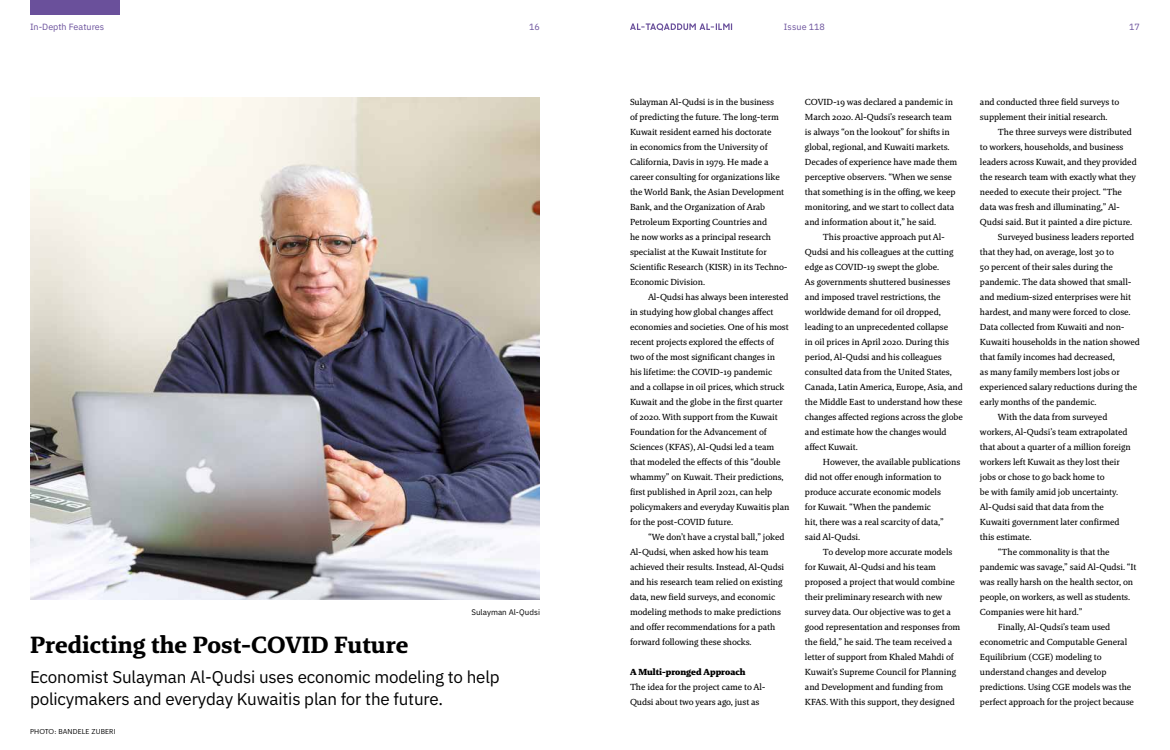
<style>
.page{position:relative;width:1170px;height:750px;background:#fff}
.page>*{position:absolute;margin:0;border:0;box-sizing:border-box;transform-origin:0 0}
.t1{font:700 24px "Brando Arabic";color:#000}
.t2{font:17px/22.5px "IBM Plex Sans Arabic";letter-spacing:-.01em;color:#000}
.t3{font:9px/15px "Brando Arabic Text";letter-spacing:-.01em;color:#000}
.t4{font:9px "IBM Plex Sans Arabic";color:#6a509b}
.t5{font:900 9px "Brando Arabic";color:#000}
.t6{font:8px "IBM Plex Sans Arabic";color:#000}
.t7{font:7px "Graphik Arabic";letter-spacing:.015em;color:#000}
</style>
<div class="page">
<div style="left:30px;top:0;width:90px;height:15px;background:#6a509b"></div>
<svg style="left:630px;top:23px;width:102px;height:8px"></svg>
<img style="left:30px;top:98px;width:510px;height:502px">
<p class="t4" style="left:30px;top:22px;width:76px">In-Depth Features</p>
<p class="t4" style="left:529px;top:22px;width:12px">16</p>
<p class="t4" style="left:784px;top:22px;width:43px">Issue 118</p>
<p class="t4" style="left:1129px;top:22px;width:12px">17</p>
<p class="t6" style="left:471px;top:608px;width:70px">Sulayman Al-Qudsi</p>
<h1 class="t1" style="left:30px;top:630px;width:380px">Predicting the Post-COVID Future</h1>
<h2 class="t2" style="left:30px;top:665px;width:471px">Economist Sulayman Al-Qudsi uses economic modeling to help policymakers and everyday Kuwaitis plan for the future.</h2>
<p class="t7" style="left:30px;top:726px;width:87px">PHOTO: BANDELE ZUBERI</p>
<p class="t3" style="left:630px;top:95px;width:159px">Sulayman Al-Qudsi is in the business<br>of predicting the future. The long-term Kuwait resident earned his doctorate<br>in economics from the University of California, Davis in 1979. He made a career consulting for organizations like the World Bank, the Asian Development Bank, and the Organization of Arab Petroleum Exporting Countries and<br>he now works as a principal research specialist at the Kuwait Institute for Scientific Research (KISR) in its Techno-Economic Division.</p>
<p class="t3" style="left:630px;top:290px;width:161px;text-indent:18px">Al-Qudsi has always been interested in studying how global changes affect economies and societies. One of his most recent projects explored the effects of two of the most significant changes in<br>his lifetime: the COVID-19 pandemic<br>and a collapse in oil prices, which struck Kuwait and the globe in the first quarter of 2020. With support from the Kuwait Foundation for the Advancement of Sciences (KFAS), Al-Qudsi led a team that modeled the effects of this “double whammy” on Kuwait. Their predictions, first published in April 2021, can help policymakers and everyday Kuwaitis plan for the post-COVID future.</p>
<p class="t3" style="left:630px;top:530px;width:156px;text-indent:18px">“We don’t have a crystal ball,” joked Al-Qudsi, when asked how his team achieved their results. Instead, Al-Qudsi and his research team relied on existing data, new field surveys, and economic modeling methods to make predictions and offer recommendations for a path forward following these shocks.</p>
<p class="t5" style="left:630px;top:667px;width:117px">A Multi-pronged Approach</p>
<p class="t3" style="left:630px;top:680px;width:137px">The idea for the project came to Al-<br>Qudsi about two years ago, just as</p>
<p class="t3" style="left:805px;top:95px;width:154px">COVID-19 was declared a pandemic in March 2020. Al-Qudsi’s research team is always “on the lookout” for shifts in global, regional, and Kuwaiti markets.<br>Decades of experience have made them perceptive observers. “When we sense that something is in the offing, we keep monitoring, and we start to collect data and information about it,” he said.</p>
<p class="t3" style="left:805px;top:230px;width:159px;text-indent:18px">This proactive approach put Al-Qudsi and his colleagues at the cutting edge as COVID-19 swept the globe.<br>As governments shuttered businesses and imposed travel restrictions, the worldwide demand for oil dropped, leading to an unprecedented collapse<br>in oil prices in April 2020. During this period, Al-Qudsi and his colleagues consulted data from the United States, Canada, Latin America, Europe, Asia, and the Middle East to understand how these changes affected regions across the globe and estimate how the changes would affect Kuwait.</p>
<p class="t3" style="left:805px;top:455px;width:157px;text-indent:18px">However, the available publications did not offer enough information to produce accurate economic models<br>for Kuwait. “When the pandemic<br>hit, there was a real scarcity of data,” said Al-Qudsi.</p>
<p class="t3" style="left:805px;top:545px;width:157px;text-indent:18px">To develop more accurate models for Kuwait, Al-Qudsi and his team proposed a project that would combine their preliminary research with new survey data. Our objective was to get a good representation and responses from the field,” he said. The team received a letter of support from Khaled Mahdi of Kuwait’s Supreme Council for Planning and Development and funding from KFAS. With this support, they designed</p>
<p class="t3" style="left:980px;top:95px;width:141px">and conducted three field surveys to supplement their initial research.</p>
<p class="t3" style="left:998px;top:126px;width:135px">The three surveys were distributed</p>
<p class="t3" style="left:980px;top:141px;width:145px">to workers, households, and business</p>
<p class="t3" style="left:980px;top:156px;width:158px">leaders across Kuwait, and they provided</p>
<p class="t3" style="left:980px;top:171px;width:157px">the research team with exactly what they</p>
<p class="t3" style="left:980px;top:186px;width:144px">needed to execute their project. “The</p>
<p class="t3" style="left:980px;top:201px;width:142px">data was fresh and illuminating,” Al-</p>
<p class="t3" style="left:980px;top:216px;width:154px">Qudsi said. But it painted a dire picture.</p>
<p class="t3" style="left:998px;top:231px;width:138px">Surveyed business leaders reported</p>
<p class="t3" style="left:980px;top:246px;width:136px">that they had, on average, lost 30 to</p>
<p class="t3" style="left:980px;top:261px;width:135px">50 percent of their sales during the</p>
<p class="t3" style="left:980px;top:276px;width:153px">pandemic. The data showed that small-</p>
<p class="t3" style="left:980px;top:291px;width:153px">and medium-sized enterprises were hit</p>
<p class="t3" style="left:980px;top:306px;width:152px">hardest, and many were forced to close.</p>
<p class="t3" style="left:980px;top:321px;width:146px">Data collected from Kuwaiti and non-</p>
<p class="t3" style="left:980px;top:336px;width:161px">Kuwaiti households in the nation showed</p>
<p class="t3" style="left:980px;top:351px;width:137px">that family incomes had decreased,</p>
<p class="t3" style="left:980px;top:366px;width:141px">as many family members lost jobs or</p>
<p class="t3" style="left:980px;top:381px;width:159px">experienced salary reductions during the</p>
<p class="t3" style="left:980px;top:396px;width:118px">early months of the pandemic.</p>
<p class="t3" style="left:998px;top:411px;width:111px">With the data from surveyed</p>
<p class="t3" style="left:980px;top:426px;width:149px">workers, Al-Qudsi’s team extrapolated</p>
<p class="t3" style="left:980px;top:441px;width:152px">that about a quarter of a million foreign</p>
<p class="t3" style="left:980px;top:456px;width:141px">workers left Kuwait as they lost their</p>
<p class="t3" style="left:980px;top:471px;width:126px">jobs or chose to go back home to</p>
<p class="t3" style="left:980px;top:486px;width:140px">be with family amid job uncertainty.</p>
<p class="t3" style="left:980px;top:501px;width:126px">Al-Qudsi said that data from the</p>
<p class="t3" style="left:980px;top:516px;width:141px">Kuwaiti government later confirmed</p>
<p class="t3" style="left:980px;top:531px;width:53px">this estimate.</p>
<p class="t3" style="left:998px;top:546px;width:113px">“The commonality is that the</p>
<p class="t3" style="left:980px;top:561px;width:158px">pandemic was savage,” said Al-Qudsi. “It</p>
<p class="t3" style="left:980px;top:576px;width:155px">was really harsh on the health sector, on</p>
<p class="t3" style="left:980px;top:591px;width:152px">people, on workers, as well as students.</p>
<p class="t3" style="left:980px;top:606px;width:104px">Companies were hit hard.”</p>
<p class="t3" style="left:998px;top:621px;width:114px">Finally, Al-Qudsi’s team used</p>
<p class="t3" style="left:980px;top:636px;width:149px">econometric and Computable General</p>
<p class="t3" style="left:980px;top:651px;width:123px">Equilibrium (CGE) modeling to</p>
<p class="t3" style="left:980px;top:666px;width:128px">understand changes and develop</p>
<p class="t3" style="left:980px;top:681px;width:153px">predictions. Using CGE models was the</p>
<p class="t3" style="left:980px;top:696px;width:156px">perfect approach for the project because</p>
</div>
